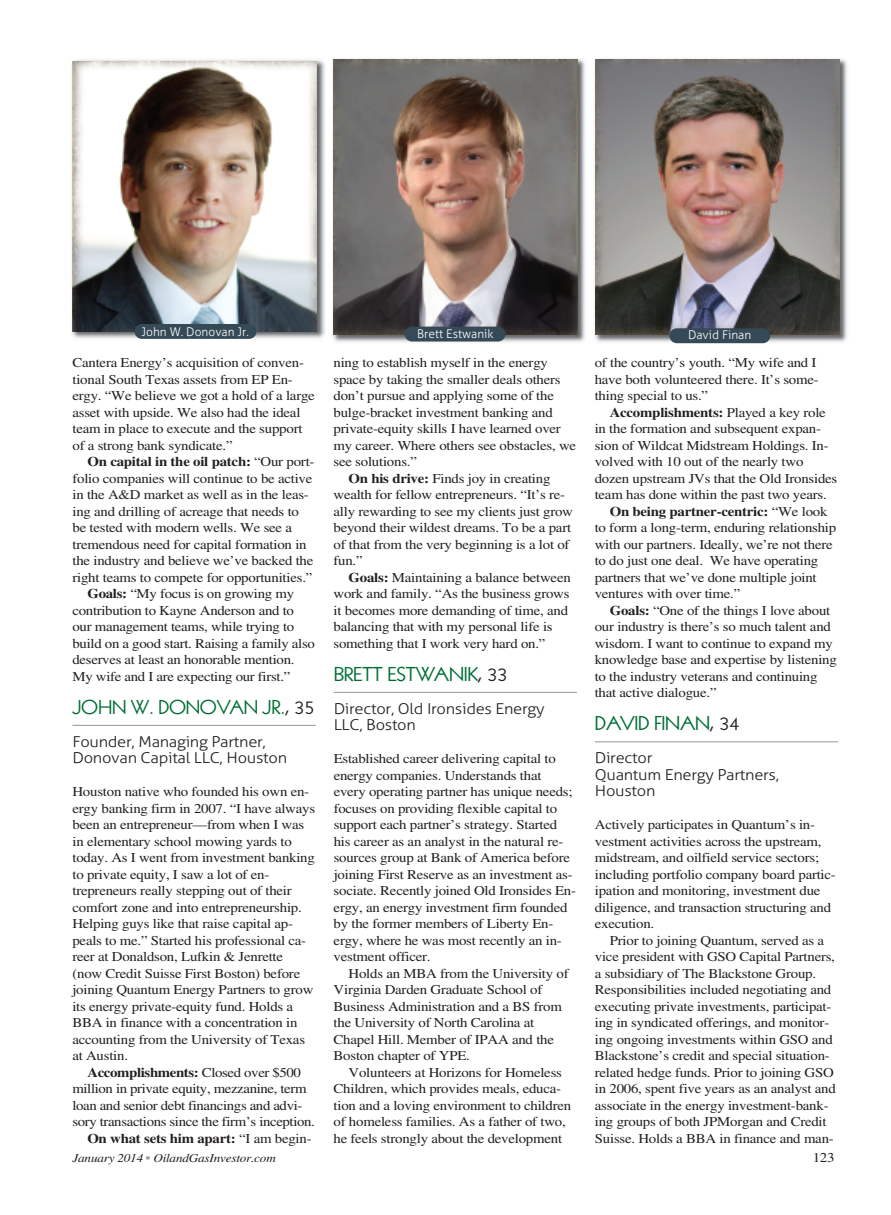
<style>
.page{position:relative;width:891px;height:1215px;background:#fff}
.page>*{position:absolute;margin:0;border:0;box-sizing:border-box;transform-origin:0 0}
.t1{font:19.5px "Kabel";letter-spacing:-.015em;color:#006e33;scale:1.1 1}
.t2{font:19.5px "Kabel";letter-spacing:-.015em;color:#006e33;scale:1.05 1}
.t3{font:300 15px/16.5px "Aller";letter-spacing:-.02em;color:#231f20;scale:1.1 1}
.t4{font:13.5px/16.5px "Times LT Std";letter-spacing:-.015em;color:#231f20;scale:1.1 1}
.t5{font:700 13.5px "Times LT Std";letter-spacing:-.015em;color:#231f20;scale:1.1 1}
.t6{font:300 12px "Aller";color:#fff}
.t7{font:italic 12px "Times LT Std";letter-spacing:-.015em;color:#231f20;scale:1.1 1}
.s1{font-weight:400}
.s2{font-weight:700}
.s3{color:#231f20}
.s4{font-family:"Universal Newswith Comm Pi";font-style:normal;color:#939598}
</style>
<div class="page">
<hr style="left:72px;top:725px;width:244px;height:1px;background:#939598">
<hr style="left:334px;top:692px;width:243px;height:1px;background:#939598">
<hr style="left:595px;top:741px;width:243px;height:1px;background:#939598">
<img style="left:333px;top:59px;width:514px;height:285px">
<img style="left:333px;top:60px;width:245px;height:274px">
<img style="left:596px;top:60px;width:244px;height:274px">
<img style="left:72px;top:60px;width:253px;height:279px">
<img style="left:73px;top:61px;width:244px;height:271px">
<div style="left:669px;top:328px;width:101px;height:15px;background:#354957;border-radius:7px"></div>
<div style="left:405px;top:327px;width:101px;height:15px;background:#354957;border-radius:7px"></div>
<div style="left:134px;top:324px;width:122px;height:15px;background:#354957;border-radius:7px"></div>
<p class="t6" style="left:142px;top:324px;width:109px">John W. Donovan Jr.</p>
<p class="t4" style="left:72px;top:356px;width:222px">Cantera Energy’s acquisition of conven&shy;tional South Texas assets from EP En&shy;ergy. “We believe we got a hold of a large asset with upside. We also had the ideal team in place to execute and the support of a strong bank syndicate.”</p>
<p class="t5" style="left:87px;top:457px;width:208px">On capital in the oil patch: <span class="s1">“Our port-</span></p>
<p class="t4" style="left:72px;top:471px;width:220px">folio companies will continue to be active</p>
<p class="t4" style="left:72px;top:488px;width:216px">in the A&amp;D market as well as in the leas-</p>
<p class="t4" style="left:72px;top:504px;width:207px">ing and drilling of acreage that needs to</p>
<p class="t4" style="left:72px;top:521px;width:201px">be tested with modern wells. We see a</p>
<p class="t4" style="left:72px;top:537px;width:214px">tremendous need for capital formation in</p>
<p class="t4" style="left:72px;top:554px;width:221px">the industry and believe we’ve backed the</p>
<p class="t4" style="left:72px;top:570px;width:220px">right teams to compete for opportunities.”</p>
<p class="t4" style="left:87px;top:587px;width:189px"><span class="s2">Goals:</span> “My focus is on growing my</p>
<p class="t4" style="left:72px;top:603px;width:203px">contribution to Kayne Anderson and to</p>
<p class="t4" style="left:72px;top:620px;width:203px">our management teams, while trying to</p>
<p class="t4" style="left:72px;top:636px;width:222px">build on a good start. Raising a family also</p>
<p class="t4" style="left:72px;top:653px;width:203px">deserves at least an honorable mention.</p>
<p class="t4" style="left:72px;top:669px;width:200px">My wife and I are expecting our first.”</p>
<h1 class="t2" style="left:73px;top:700px;width:232px">JOHN W. DONOVAN JR.<span class="s3">, 35</span></h1>
<p class="t3" style="left:72px;top:733px;width:197px">Founder, Managing Partner,<br>Donovan Capital LLC, Houston</p>
<p class="t4" style="left:72px;top:785px;width:222px">Houston native who founded his own en&shy;ergy banking firm in 2007. “I have always been an entrepreneur—from when I was in elementary school mowing yards to today. As I went from investment banking to private equity, I saw a lot of en&shy;trepreneurs really stepping out of their comfort zone and into entrepreneurship.<br>Helping guys like that raise capital ap&shy;peals to me.” Started his professional ca&shy;reer at Donaldson, Lufkin &amp; Jenrette (now Credit Suisse First Boston) before joining Quantum Energy Partners to grow its energy private-equity fund. Holds a BBA in finance with a concentration in accounting from the University of Texas at Austin.</p>
<p class="t5" style="left:87px;top:1068px;width:196px">Accomplishments: <span class="s1">Closed over $500</span></p>
<p class="t4" style="left:72px;top:1082px;width:214px">million in private equity, mezzanine, term</p>
<p class="t4" style="left:72px;top:1098px;width:211px">loan and senior debt financings and advi-</p>
<p class="t4" style="left:72px;top:1115px;width:222px">sory transactions since the firm’s inception.</p>
<p class="t5" style="left:87px;top:1134px;width:205px">On what sets him apart: <span class="s1">“I am begin-</span></p>
<p class="t6" style="left:417px;top:327px;width:78px">Brett Estwanik</p>
<p class="t6" style="left:688px;top:328px;width:65px">David Finan</p>
<p class="t4" style="left:334px;top:356px;width:196px">ning to establish myself in the energy</p>
<p class="t4" style="left:334px;top:372px;width:208px">space by taking the smaller deals others</p>
<p class="t4" style="left:334px;top:389px;width:202px">don’t pursue and applying some of the</p>
<p class="t4" style="left:334px;top:405px;width:201px">bulge-bracket investment banking and</p>
<p class="t4" style="left:334px;top:422px;width:208px">private-equity skills I have learned over</p>
<p class="t4" style="left:334px;top:438px;width:222px">my career. Where others see obstacles, we</p>
<p class="t4" style="left:334px;top:455px;width:77px">see solutions.”</p>
<p class="t4" style="left:349px;top:471px;width:185px"><span class="s2">On his drive:</span> Finds joy in creating</p>
<p class="t4" style="left:334px;top:488px;width:212px">wealth for fellow entrepreneurs. “It’s re-</p>
<p class="t4" style="left:334px;top:504px;width:219px">ally rewarding to see my clients just grow</p>
<p class="t4" style="left:334px;top:521px;width:218px">beyond their wildest dreams. To be a part</p>
<p class="t4" style="left:334px;top:537px;width:216px">of that from the very beginning is a lot of</p>
<p class="t4" style="left:334px;top:554px;width:28px">fun.”</p>
<p class="t4" style="left:349px;top:570px;width:204px"><span class="s2">Goals:</span> Maintaining a balance between</p>
<p class="t4" style="left:334px;top:587px;width:216px">work and family. “As the business grows</p>
<p class="t4" style="left:334px;top:603px;width:215px">it becomes more demanding of time, and</p>
<p class="t4" style="left:334px;top:620px;width:201px">balancing that with my personal life is</p>
<p class="t4" style="left:334px;top:636px;width:194px">something that I work very hard on.”</p>
<h1 class="t1" style="left:334px;top:667px;width:160px">BRETT ESTWANIK<span class="s3">, 33</span></h1>
<p class="t3" style="left:334px;top:700px;width:193px">Director, Old Ironsides Energy<br>LLC, Boston</p>
<p class="t4" style="left:334px;top:752px;width:222px">Established career delivering capital to energy companies. Understands that every operating partner has unique needs; focuses on providing flexible capital to support each partner’s strategy. Started his career as an analyst in the natural re&shy;sources group at Bank of America before joining First Reserve as an investment as&shy;sociate. Recently joined Old Ironsides En&shy;ergy, an energy investment firm founded by the former members of Liberty En&shy;ergy, where he was most recently an in&shy;vestment officer.</p>
<p class="t4" style="left:334px;top:966px;width:215px;text-indent:15px">Holds an MBA from the University of Virginia Darden Graduate School of Business Administration and a BS from the University of North Carolina at Chapel Hill. Member of IPAA and the Boston chapter of YPE.</p>
<p class="t4" style="left:334px;top:1065px;width:218px;text-indent:15px">Volunteers at Horizons for Homeless Children, which provides meals, educa&shy;tion and a loving environment to children of homeless families. As a father of two, he feels strongly about the development</p>
<p class="t4" style="left:595px;top:356px;width:205px">of the country’s youth. “My wife and I have both volunteered there. It’s some&shy;thing special to us.”</p>
<p class="t5" style="left:610px;top:408px;width:198px">Accomplishments: <span class="s1">Played a key role</span></p>
<p class="t4" style="left:595px;top:422px;width:207px">in the formation and subsequent expan-</p>
<p class="t4" style="left:595px;top:438px;width:214px">sion of Wildcat Midstream Holdings. In-</p>
<p class="t4" style="left:595px;top:455px;width:191px">volved with 10 out of the nearly two</p>
<p class="t4" style="left:595px;top:471px;width:222px">dozen upstream JVs that the Old Ironsides</p>
<p class="t4" style="left:595px;top:488px;width:213px">team has done within the past two years.</p>
<p class="t5" style="left:610px;top:507px;width:199px">On being partner-centric: <span class="s1">“We look</span></p>
<p class="t4" style="left:595px;top:521px;width:221px">to form a long-term, enduring relationship</p>
<p class="t4" style="left:595px;top:537px;width:218px">with our partners. Ideally, we’re not there</p>
<p class="t4" style="left:595px;top:554px;width:205px">to do just one deal. We have operating</p>
<p class="t4" style="left:595px;top:570px;width:203px">partners that we’ve done multiple joint</p>
<p class="t4" style="left:595px;top:587px;width:134px">ventures with over time.”</p>
<p class="t4" style="left:610px;top:603px;width:202px"><span class="s2">Goals:</span> “One of the things I love about</p>
<p class="t4" style="left:595px;top:620px;width:216px">our industry is there’s so much talent and</p>
<p class="t4" style="left:595px;top:636px;width:218px">wisdom. I want to continue to expand my</p>
<p class="t4" style="left:595px;top:653px;width:222px">knowledge base and expertise by listening</p>
<p class="t4" style="left:595px;top:669px;width:204px">to the industry veterans and continuing</p>
<p class="t4" style="left:595px;top:686px;width:112px">that active dialogue.”</p>
<h1 class="t1" style="left:595px;top:716px;width:133px">DAVID FINAN<span class="s3">, 34</span></h1>
<p class="t3" style="left:595px;top:750px;width:169px">Director<br>Quantum Energy Partners,<br>Houston</p>
<p class="t4" style="left:595px;top:818px;width:221px">Actively participates in Quantum’s in&shy;vestment activities across the upstream, midstream, and oilfield service sectors; including portfolio company board partic&shy;ipation and monitoring, investment due diligence, and transaction structuring and execution.</p>
<p class="t4" style="left:595px;top:933px;width:221px;text-indent:15px">Prior to joining Quantum, served as a vice president with GSO Capital Partners, a subsidiary of The Blackstone Group.<br>Responsibilities included negotiating and executing private investments, participat&shy;ing in syndicated offerings, and monitor&shy;ing ongoing investments within GSO and Blackstone’s credit and special situation&shy;related hedge funds. Prior to joining GSO in 2006, spent five years as an analyst and associate in the energy investment-bank&shy;ing groups of both JPMorgan and Credit Suisse. Holds a BBA in finance and man-</p>
<p class="t7" style="left:73px;top:1154px;width:186px">January 2014 <span class="s4">▪</span> OilandGasInvestor.com</p>
<p class="t4" style="left:813px;top:1150px;width:21px">123</p>
</div>
